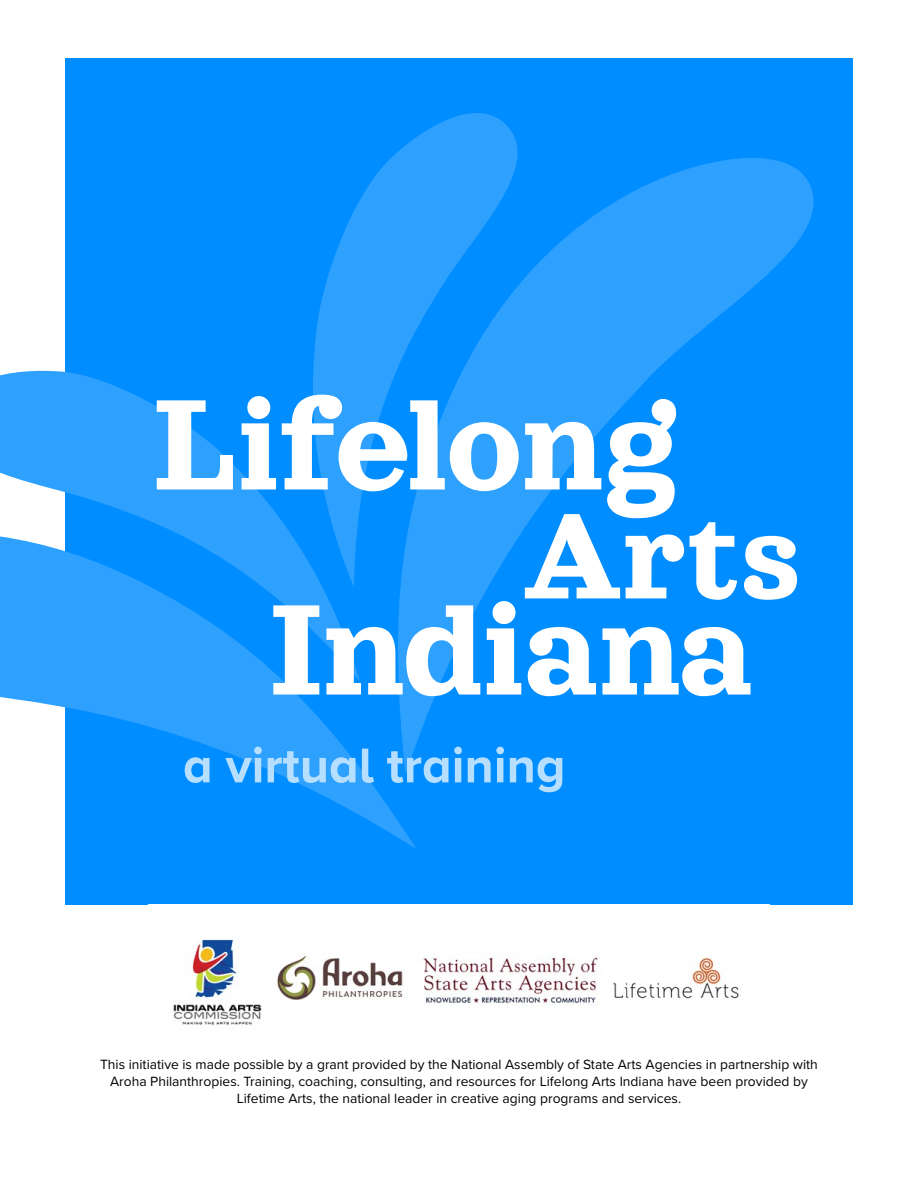
<style>
.page{position:relative;width:918px;height:1188px;background:#fff}
.page>*{position:absolute;margin:0;border:0;box-sizing:border-box;transform-origin:0 0}
.t1{font:147.15px/205px "Orelega One";color:#fff}
.t2{font:139.35px "Orelega One";color:#fff}
.t3{font:700 50.55px "Proxima Nova A";color:#b5deff}
.t4{font:13.8px/16.6px "Proxima Nova";color:#000;text-align:center}
</style>
<div class="page">
<div style="left:65px;top:58px;width:788px;height:846px;background:#008dff"></div>
<svg style="left:0;top:370px;width:288px;height:160px;fill:#2ea1ff"></svg>
<svg style="left:0;top:530px;width:416px;height:319px"></svg>
<svg style="left:307px;top:113px;width:209px;height:474px;fill:#2ea1ff"></svg>
<svg style="left:387px;top:141px;width:427px;height:633px"></svg>
<img style="left:173px;top:939px;width:566px;height:86px">
<h1 class="t1" style="left:269px;top:339px;width:487px;text-indent:-117px">Lifelong<br>Indiana</h1>
<h2 class="t2" style="left:522px;top:480px;width:280px">Arts</h2>
<h3 class="t3" style="left:183px;top:728px;width:384px">a virtual training</h3>
<p class="t4" style="left:100px;top:1056px;width:719px">This initiative is made possible by a grant provided by the National Assembly of State Arts Agencies in partnership with<br>Aroha Philanthropies. Training, coaching, consulting, and resources for Lifelong Arts Indiana have been provided by<br>Lifetime Arts, the national leader in creative aging programs and services.</p>
</div>
